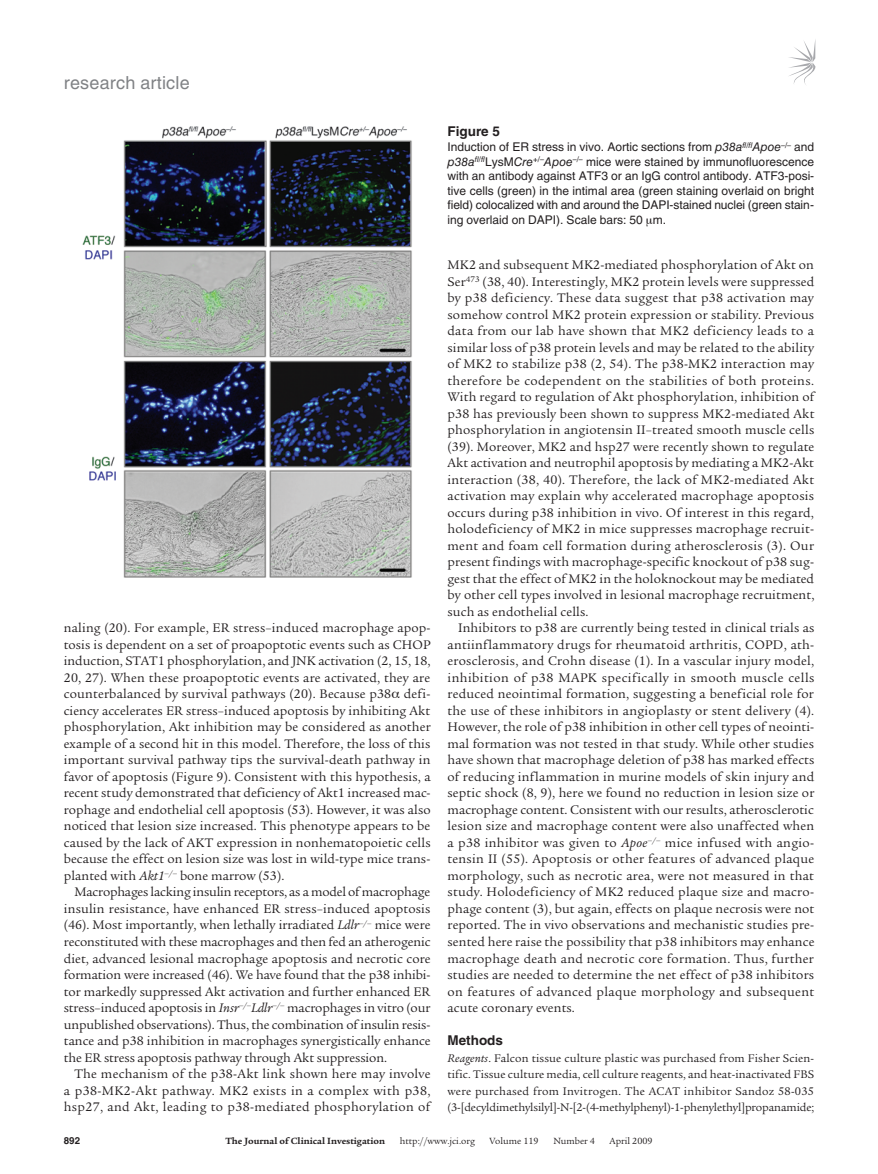
<style>
.page{position:relative;width:878px;height:1174px;background:#fff}
.page>*{position:absolute;margin:0;border:0;box-sizing:border-box;transform-origin:0 0}
.t1{font:18px "Helvetica LT Std";letter-spacing:.01em;color:#808285}
.t2{font:13.5px/16.5px "Legacy Serif Std";letter-spacing:.01em;color:#231f20;text-align:justify}
.t3{font:700 13.5px "Helvetica LT Std";color:#231f20}
.t4{font:12px/14.7px "Helvetica LT Std";color:#231f20;text-align:justify}
.t5{font:12px/16.5px "Legacy Serif Std";letter-spacing:-.01em;color:#231f20;text-align:justify}
.t6{font:9.75px "Legacy Serif Std";color:#231f20}
.t7{font:700 9.75px "Legacy Serif Std";color:#231f20}
.t8{font:700 9.75px "Helvetica LT Std";color:#231f20}
.s1{font-style:italic}
</style>
<div class="page">
<svg style="left:789px;top:41px;width:26px;height:44px"></svg>
<img style="left:82px;top:126px;width:330px;height:452px">
<h1 class="t1" style="left:64px;top:72px;width:127px">research article</h1>
<p class="t2" style="left:64px;top:620px;width:368px">naling (20). For example, ER stress–induced macrophage apop&shy;tosis is dependent on a set of proapoptotic events such as CHOP induction, STAT1 phosphorylation, and JNK activation (2, 15, 18, 20, 27). When these proapoptotic events are activated, they are counterbalanced by survival pathways (20). Because p38 defi&shy;ciency accelerates ER stress–induced apoptosis by inhibiting Akt phosphorylation, Akt inhibition may be considered as another example of a second hit in this model. Therefore, the loss of this important survival pathway tips the survival-death pathway in favor of apoptosis (Figure 9). Consistent with this hypothesis, a recent study demonstrated that deficiency of Akt1 increased mac&shy;rophage and endothelial cell apoptosis (53). However, it was also noticed that lesion size increased. This phenotype appears to be caused by the lack of AKT expression in nonhematopoietic cells because the effect on lesion size was lost in wild-type mice trans&shy;planted with <span class="s1">Akt1</span><sup>–/–</sup> bone marrow (53).</p>
<p class="t2" style="left:64px;top:884px;width:368px;text-indent:11px">Macrophages lacking insulin receptors, as a model of macrophage insulin resistance, have enhanced ER stress–induced apoptosis (46). Most importantly, when lethally irradiated <span class="s1">Ldlr</span><sup>–/–</sup> mice were reconstituted with these macrophages and then fed an atherogenic diet, advanced lesional macrophage apoptosis and necrotic core formation were increased (46). We have found that the p38 inhibi&shy;tor markedly suppressed Akt activation and further enhanced ER stress–induced apoptosis in <span class="s1">Insr</span><sup>–/–</sup><span class="s1">Ldlr</span><sup>–/–</sup> macrophages in vitro (our unpublished observations). Thus, the combination of insulin resis&shy;tance and p38 inhibition in macrophages synergistically enhance the ER stress apoptosis pathway through Akt suppression.</p>
<p class="t2" style="left:64px;top:1065px;width:368px;text-indent:11px">The mechanism of the p38-Akt link shown here may involve a p38-MK2-Akt pathway. MK2 exists in a complex with p38, hsp27, and Akt, leading to p38-mediated phosphorylation of</p>
<p class="t3" style="left:447px;top:123px;width:54px">Figure 5</p>
<p class="t4" style="left:447px;top:139px;width:368px">Induction of ER stress in vivo. Aortic sections from <span class="s1">p38a</span><sup>fl/fl</sup><span class="s1">Apoe</span><sup>–/–</sup> and <span class="s1">p38a</span><sup>fl/fl</sup>LysM<span class="s1">Cre</span><sup>+/–</sup><span class="s1">Apoe</span><sup>–/–</sup> mice were stained by immunofluorescence with an antibody against ATF3 or an IgG control antibody. ATF3-posi&shy;tive cells (green) in the intimal area (green staining overlaid on bright field) colocalized with and around the DAPI-stained nuclei (green stain&shy;ing overlaid on DAPI). Scale bars: 50 m.</p>
<p class="t2" style="left:447px;top:257px;width:368px">MK2 and subsequent MK2-mediated phosphorylation of Akt on Ser<sup>473</sup> (38, 40). Interestingly, MK2 protein levels were suppressed by p38 deficiency. These data suggest that p38 activation may somehow control MK2 protein expression or stability. Previous data from our lab have shown that MK2 deficiency leads to a similar loss of p38 protein levels and may be related to the ability of MK2 to stabilize p38 (2, 54). The p38-MK2 interaction may therefore be codependent on the stabilities of both proteins.<br>With regard to regulation of Akt phosphorylation, inhibition of p38 has previously been shown to suppress MK2-mediated Akt phosphorylation in angiotensin II–treated smooth muscle cells (39). Moreover, MK2 and hsp27 were recently shown to regulate Akt activation and neutrophil apoptosis by mediating a MK2-Akt interaction (38, 40). Therefore, the lack of MK2-mediated Akt activation may explain why accelerated macrophage apoptosis occurs during p38 inhibition in vivo. Of interest in this regard, holodeficiency of MK2 in mice suppresses macrophage recruit&shy;ment and foam cell formation during atherosclerosis (3). Our present findings with macrophage-specific knockout of p38 sug&shy;gest that the effect of MK2 in the holoknockout may be mediated by other cell types involved in lesional macrophage recruitment, such as endothelial cells.</p>
<p class="t2" style="left:447px;top:620px;width:368px;text-indent:11px">Inhibitors to p38 are currently being tested in clinical trials as antiinflammatory drugs for rheumatoid arthritis, COPD, ath&shy;erosclerosis, and Crohn disease (1). In a vascular injury model, inhibition of p38 MAPK specifically in smooth muscle cells reduced neointimal formation, suggesting a beneficial role for the use of these inhibitors in angioplasty or stent delivery (4).<br>However, the role of p38 inhibition in other cell types of neointi&shy;mal formation was not tested in that study. While other studies have shown that macrophage deletion of p38 has marked effects of reducing inflammation in murine models of skin injury and septic shock (8, 9), here we found no reduction in lesion size or macrophage content. Consistent with our results, atherosclerotic lesion size and macrophage content were also unaffected when a p38 inhibitor was given to <span class="s1">Apoe</span><sup>–/–</sup> mice infused with angio&shy;tensin II (55). Apoptosis or other features of advanced plaque morphology, such as necrotic area, were not measured in that study. Holodeficiency of MK2 reduced plaque size and macro&shy;phage content (3), but again, effects on plaque necrosis were not reported. The in vivo observations and mechanistic studies pre&shy;sented here raise the possibility that p38 inhibitors may enhance macrophage death and necrotic core formation. Thus, further studies are needed to determine the net effect of p38 inhibitors on features of advanced plaque morphology and subsequent acute coronary events.</p>
<p class="t3" style="left:447px;top:1032px;width:57px">Methods</p>
<p class="t5" style="left:447px;top:1049px;width:368px"><span class="s1">Reagents</span>. Falcon tissue culture plastic was purchased from Fisher Scien&shy;tific. Tissue culture media, cell culture reagents, and heat-inactivated FBS were purchased from Invitrogen. The ACAT inhibitor Sandoz 58-035 (3-[decyldimethylsilyl]-N-[2-(4-methylphenyl)-1-phenylethyl]propanamide;</p>
<p class="t8" style="left:64px;top:1134px;width:18px">892</p>
<p class="t7" style="left:225px;top:1135px;width:161px">The Journal of Clinical Investigation</p>
<p class="t6" style="left:400px;top:1135px;width:77px">http://www.jci.org</p>
<p class="t6" style="left:489px;top:1135px;width:50px">Volume 119</p>
<p class="t6" style="left:553px;top:1135px;width:43px">Number 4</p>
<p class="t6" style="left:609px;top:1135px;width:44px">April 2009</p>
</div>
